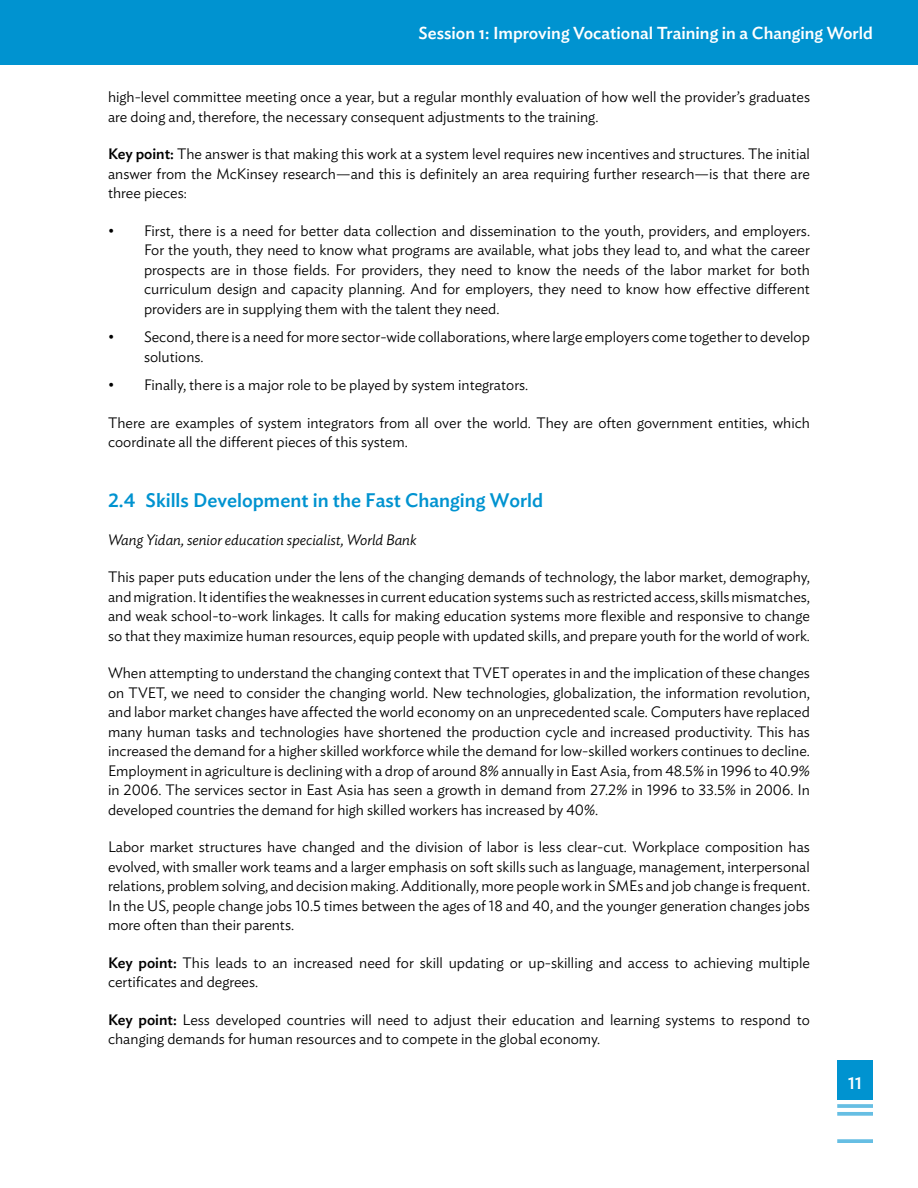
<style>
.page{position:relative;width:918px;height:1188px;background:#fff}
.page>*{position:absolute;margin:0;border:0;box-sizing:border-box;transform-origin:0 0}
.t1{font:500 19.5px "Ideal Sans";color:#0093d0}
.t2{font:500 17.25px "Ideal Sans";color:#fff}
.t3{font:500 16.8px "Ideal Sans";color:#fff}
.t4{font:300 15px/19.5px "Ideal Sans";color:#000}
.t5{font:italic 300 15px "Ideal Sans";color:#000}
.s1{font-weight:500}
</style>
<div class="page">
<div style="left:837px;top:1060px;width:36px;height:40px;background:#0093d0"></div>
<svg style="left:837px;top:1104px;width:36px;height:4px"></svg>
<svg style="left:837px;top:1112px;width:36px;height:4px"></svg>
<svg style="left:837px;top:1139px;width:36px;height:4px"></svg>
<div style="left:0;top:0;width:918px;height:65px;background:#0093d0"></div>
<p class="t2" style="left:419px;top:20px;width:456px">Session 1: Improving Vocational Training in a Changing World</p>
<p class="t4" style="left:108px;top:86px;width:704px">high-level committee meeting once a year, but a regular monthly evaluation of how well the provider’s graduates are doing and, therefore, the necessary consequent adjustments to the training.</p>
<p class="t4" style="left:108px;top:143px;width:704px;text-align:justify"><span class="s1">Key point:</span> The answer is that making this work at a system level requires new incentives and structures. The initial answer from the McKinsey research—and this is definitely an area requiring further research—is that there are three pieces:</p>
<p class="t4" style="left:144px;top:219px;width:668px;text-align:justify;text-indent:-36px">• First, there is a need for better data collection and dissemination to the youth, providers, and employers.<br>For the youth, they need to know what programs are available, what jobs they lead to, and what the career prospects are in those fields. For providers, they need to know the needs of the labor market for both curriculum design and capacity planning. And for employers, they need to know how effective different providers are in supplying them with the talent they need.</p>
<p class="t4" style="left:144px;top:326px;width:667px;text-indent:-36px">• Second, there is a need for more sector-wide collaborations, where large employers come together to develop solutions.</p>
<p class="t4" style="left:108px;top:374px;width:422px">• Finally, there is a major role to be played by system integrators.</p>
<p class="t4" style="left:108px;top:411px;width:704px">There are examples of system integrators from all over the world. They are often government entities, which coordinate all the different pieces of this system.</p>
<h1 class="t1" style="left:108px;top:485px;width:437px">2.4 Skills Development in the Fast Changing World</h1>
<p class="t5" style="left:108px;top:528px;width:310px">Wang Yidan, senior education specialist, World Bank</p>
<p class="t4" style="left:108px;top:566px;width:704px;text-align:justify">This paper puts education under the lens of the changing demands of technology, the labor market, demography, and migration. It identifies the weaknesses in current education systems such as restricted access, skills mismatches, and weak school-to-work linkages. It calls for making education systems more flexible and responsive to change so that they maximize human resources, equip people with updated skills, and prepare youth for the world of work.</p>
<p class="t4" style="left:108px;top:662px;width:704px;text-align:justify">When attempting to understand the changing context that TVET operates in and the implication of these changes on TVET, we need to consider the changing world. New technologies, globalization, the information revolution, and labor market changes have affected the world economy on an unprecedented scale. Computers have replaced many human tasks and technologies have shortened the production cycle and increased productivity. This has increased the demand for a higher skilled workforce while the demand for low-skilled workers continues to decline.<br>Employment in agriculture is declining with a drop of around 8% annually in East Asia, from 48.5% in 1996 to 40.9% in 2006. The services sector in East Asia has seen a growth in demand from 27.2% in 1996 to 33.5% in 2006. In developed countries the demand for high skilled workers has increased by 40%.</p>
<p class="t4" style="left:108px;top:836px;width:704px;text-align:justify">Labor market structures have changed and the division of labor is less clear-cut. Workplace composition has evolved, with smaller work teams and a larger emphasis on soft skills such as language, management, interpersonal relations, problem solving, and decision making. Additionally, more people work in SMEs and job change is frequent.<br>In the US, people change jobs 10.5 times between the ages of 18 and 40, and the younger generation changes jobs more often than their parents.</p>
<p class="t4" style="left:108px;top:951px;width:703px"><span class="s1">Key point:</span> This leads to an increased need for skill updating or up-skilling and access to achieving multiple certificates and degrees.</p>
<p class="t4" style="left:108px;top:1008px;width:703px"><span class="s1">Key point:</span> Less developed countries will need to adjust their education and learning systems to respond to changing demands for human resources and to compete in the global economy.</p>
<p class="t3" style="left:848px;top:1070px;width:15px">11</p>
</div>
